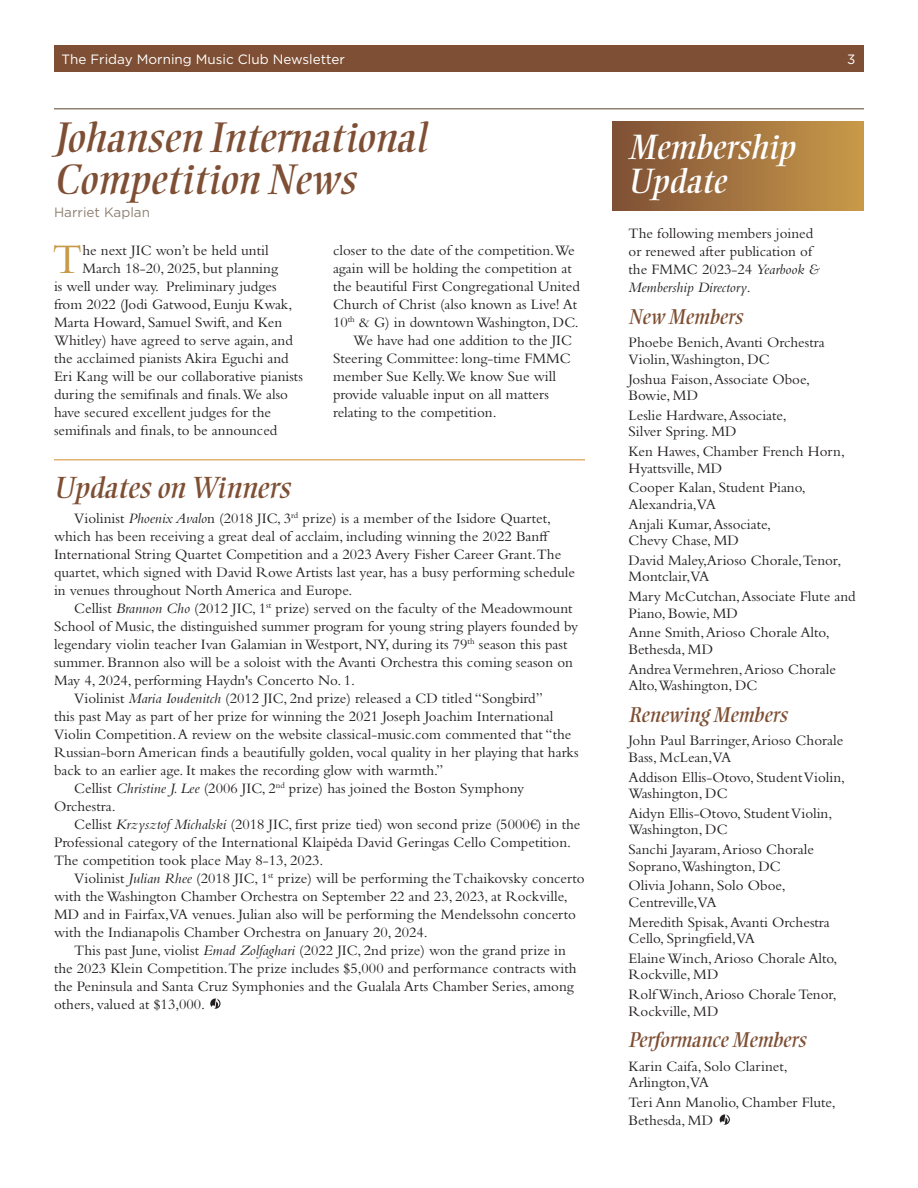
<style>
.page{position:relative;width:918px;height:1188px;background:#fff}
.page>*{position:absolute;margin:0;border:0;box-sizing:border-box;transform-origin:0 0}
.Drop_Cap{font:43.95px "Bembo Std";color:#c79a48}
.Article_Head{font:italic 42px/42px "Ellington MT Std";color:#7e4f34}
.Article_Head_20pt{font:italic 34.5px/34.5px "Ellington MT Std";color:#fff}
.Article_Head_20pt-2{font:italic 30px "Ellington MT Std";color:#7e4f34}
._14pt_head{font:italic 21px "Ellington MT Std";color:#7e4f34}
.Drop_Cap-2{font:15px/18px "Bembo Std";color:#231f20}
.Basic_Left{font:15px/16.5px "Bembo Std";color:#231f20}
.t1{font:13.5px "Gotham";color:#fff}
.Byline{font:13.5px "Gotham";color:#908173}
.s1{font-style:italic}
.s2{font-family:"Times New Roman";font-size:13.5px}
</style>
<div class="page">
<hr style="left:54px;top:108px;width:810px;height:2px;background:#908173">
<div style="left:54px;top:45px;width:810px;height:27px;background:#7e4f34"></div>
<div style="left:612px;top:122px;width:252px;height:89px;background:linear-gradient(to right,#7f4f36,#c89a49)"></div>
<svg style="left:210px;top:999px;width:11px;height:10px"></svg>
<svg style="left:211px;top:998px;width:8px;height:11px"></svg>
<hr style="left:54px;top:459px;width:531px;height:1px;background:#e0b170">
<svg style="left:721px;top:1114px;width:8px;height:11px"></svg>
<p class="t1" style="left:62px;top:51px;width:285px">The Friday Morning Music Club Newsletter</p>
<p class="t1" style="left:847px;top:51px;width:10px">3</p>
<p class="Article_Head" style="left:54px;top:118px;width:374px">Johansen International<br>Competition News</p>
<p class="Byline" style="left:54px;top:204px;width:98px">Harriet Kaplan</p>
<p class="Drop_Cap" style="left:53px;top:234px;width:31px">T</p>
<p class="Drop_Cap-2" style="left:82px;top:241px;width:188px">he next JIC won’t be held until</p>
<p class="Drop_Cap-2" style="left:82px;top:259px;width:197px">March 18-20, 2025, but planning</p>
<p class="Drop_Cap-2" style="left:54px;top:277px;width:224px">is well under way. Preliminary judges</p>
<p class="Drop_Cap-2" style="left:54px;top:295px;width:240px">from 2022 (Jodi Gatwood, Eunju Kwak,</p>
<p class="Drop_Cap-2" style="left:54px;top:313px;width:230px">Marta Howard, Samuel Swift, and Ken</p>
<p class="Drop_Cap-2" style="left:54px;top:331px;width:240px">Whitley) have agreed to serve again, and</p>
<p class="Drop_Cap-2" style="left:54px;top:349px;width:236px">the acclaimed pianists Akira Eguchi and</p>
<p class="Drop_Cap-2" style="left:54px;top:367px;width:250px">Eri Kang will be our collaborative pianists</p>
<p class="Drop_Cap-2" style="left:54px;top:385px;width:236px">during the semifinals and finals.We also</p>
<p class="Drop_Cap-2" style="left:54px;top:403px;width:219px">have secured excellent judges for the</p>
<p class="Drop_Cap-2" style="left:54px;top:421px;width:225px">semifinals and finals, to be announced</p>
<p class="Drop_Cap-2" style="left:333px;top:241px;width:248px">closer to the date of the competition.We again will be holding the competition at the beautiful First Congregational United Church of Christ (also known as Live! At 10<sup>th</sup> &amp; G) in downtown Washington, DC.</p>
<p class="Drop_Cap-2" style="left:333px;top:331px;width:241px;text-indent:20px">We have had one addition to the JIC Steering Committee: long-time FMMC member Sue Kelly.We know Sue will provide valuable input on all matters relating to the competition.</p>
<p class="Article_Head_20pt-2" style="left:54px;top:471px;width:238px">Updates on Winners</p>
<p class="Drop_Cap-2" style="left:54px;top:509px;width:523px;text-indent:20px">Violinist <span class="s1">Phoenix Avalo</span>n (2018 JIC, 3<sup>rd</sup> prize) is a member of the Isidore Quartet, which has been receiving a great deal of acclaim, including winning the 2022 Banff International String Quartet Competition and a 2023 Avery Fisher Career Grant.The quartet, which signed with David Rowe Artists last year, has a busy performing schedule in venues throughout North America and Europe.</p>
<p class="Drop_Cap-2" style="left:54px;top:599px;width:526px;text-indent:20px">Cellist <span class="s1">Brannon Cho</span> (2012 JIC, 1<sup>st</sup> prize) served on the faculty of the Meadowmount School of Music, the distinguished summer program for young string players founded by legendary violin teacher Ivan Galamian in Westport, NY, during its 79<sup>th</sup> season this past summer. Brannon also will be a soloist with the Avanti Orchestra this coming season on May 4, 2024, performing Haydn's Concerto No. 1.</p>
<p class="Drop_Cap-2" style="left:54px;top:689px;width:526px;text-indent:20px">Violinist <span class="s1">Maria Ioudenitch</span> (2012 JIC, 2nd prize) released a CD titled “Songbird”<br>this past May as part of her prize for winning the 2021 Joseph Joachim International Violin Competition. A review on the website classical-music.com commented that “the Russian-born American finds a beautifully golden, vocal quality in her playing that harks back to an earlier age. It makes the recording glow with warmth.”</p>
<p class="Drop_Cap-2" style="left:54px;top:779px;width:472px;text-indent:20px">Cellist <span class="s1">Christine J. Lee</span> (2006 JIC, 2<sup>nd</sup> prize) has joined the Boston Symphony<br>Orchestra.</p>
<p class="Drop_Cap-2" style="left:54px;top:815px;width:528px;text-indent:20px">Cellist <span class="s1">Krzysztof Michalski</span> (2018 JIC, first prize tied) won second prize (5000€) in the<br>Professional category of the International Klaip<span class="s2">ė</span>da David Geringas Cello Competition.<br>The competition took place May 8-13, 2023.</p>
<p class="Drop_Cap-2" style="left:54px;top:869px;width:532px;text-indent:20px">Violinist <span class="s1">Julian Rhee</span> (2018 JIC, 1<sup>st</sup> prize) will be performing the Tchaikovsky concerto with the Washington Chamber Orchestra on September 22 and 23, 2023, at Rockville, MD and in Fairfax,VA venues. Julian also will be performing the Mendelssohn concerto with the Indianapolis Chamber Orchestra on January 20, 2024.</p>
<p class="Drop_Cap-2" style="left:54px;top:941px;width:524px;text-indent:20px">This past June, violist <span class="s1">Emad Zolfaghari</span> (2022 JIC, 2nd prize) won the grand prize in the 2023 Klein Competition.The prize includes $5,000 and performance contracts with the Peninsula and Santa Cruz Symphonies and the Gualala Arts Chamber Series, among others, valued at $13,000.</p>
<p class="Article_Head_20pt" style="left:629px;top:130px;width:168px">Membership<br>Update</p>
<p class="Basic_Left" style="left:629px;top:224px;width:192px;line-height:18px">The following members joined or renewed after publication of the FMMC 2023-24 <span class="s1">Yearbook &amp;<br>Membership Directory</span>.</p>
<p class="_14pt_head" style="left:629px;top:305px;width:116px">New Members</p>
<p class="Basic_Left" style="left:629px;top:334px;width:198px">Phoebe Benich, Avanti Orchestra<br>Violin,Washington, DC</p>
<p class="Basic_Left" style="left:629px;top:371px;width:183px">Joshua Faison, Associate Oboe,<br>Bowie, MD</p>
<p class="Basic_Left" style="left:629px;top:407px;width:160px">Leslie Hardware, Associate,<br>Silver Spring. MD</p>
<p class="Basic_Left" style="left:629px;top:443px;width:218px">Ken Hawes, Chamber French Horn,<br>Hyattsville, MD</p>
<p class="Basic_Left" style="left:629px;top:479px;width:179px">Cooper Kalan, Student Piano,<br>Alexandria,VA</p>
<p class="Basic_Left" style="left:629px;top:515px;width:144px">Anjali Kumar, Associate,<br>Chevy Chase, MD</p>
<p class="Basic_Left" style="left:629px;top:552px;width:214px">David Maley,Arioso Chorale,Tenor,<br>Montclair,VA</p>
<p class="Basic_Left" style="left:629px;top:588px;width:229px">Mary McCutchan, Associate Flute and<br>Piano, Bowie, MD</p>
<p class="Basic_Left" style="left:629px;top:624px;width:203px">Anne Smith, Arioso Chorale Alto,<br>Bethesda, MD</p>
<p class="Basic_Left" style="left:629px;top:660px;width:209px">Andrea Vermehren, Arioso Chorale<br>Alto,Washington, DC</p>
<p class="_14pt_head" style="left:629px;top:703px;width:160px">Renewing Members</p>
<p class="Basic_Left" style="left:629px;top:732px;width:216px">John Paul Barringer, Arioso Chorale<br>Bass, McLean,VA</p>
<p class="Basic_Left" style="left:629px;top:768px;width:218px">Addison Ellis-Otovo, Student Violin,<br>Washington, DC</p>
<p class="Basic_Left" style="left:629px;top:805px;width:205px">Aidyn Ellis-Otovo, Student Violin,<br>Washington, DC</p>
<p class="Basic_Left" style="left:629px;top:841px;width:187px">Sanchi Jayaram, Arioso Chorale<br>Soprano,Washington, DC</p>
<p class="Basic_Left" style="left:629px;top:877px;width:159px">Olivia Johann, Solo Oboe,<br>Centreville,VA</p>
<p class="Basic_Left" style="left:629px;top:913px;width:203px">Meredith Spisak, Avanti Orchestra<br>Cello, Springfield,VA</p>
<p class="Basic_Left" style="left:629px;top:950px;width:210px">Elaine Winch, Arioso Chorale Alto,<br>Rockville, MD</p>
<p class="Basic_Left" style="left:629px;top:986px;width:210px">Rolf Winch, Arioso Chorale Tenor,<br>Rockville, MD</p>
<p class="_14pt_head" style="left:629px;top:1029px;width:179px">Performance Members</p>
<p class="Basic_Left" style="left:629px;top:1058px;width:161px">Karin Caifa, Solo Clarinet,<br>Arlington,VA</p>
<p class="Basic_Left" style="left:629px;top:1093px;width:209px;line-height:18px">Teri Ann Manolio, Chamber Flute,<br>Bethesda, MD</p>
</div>
